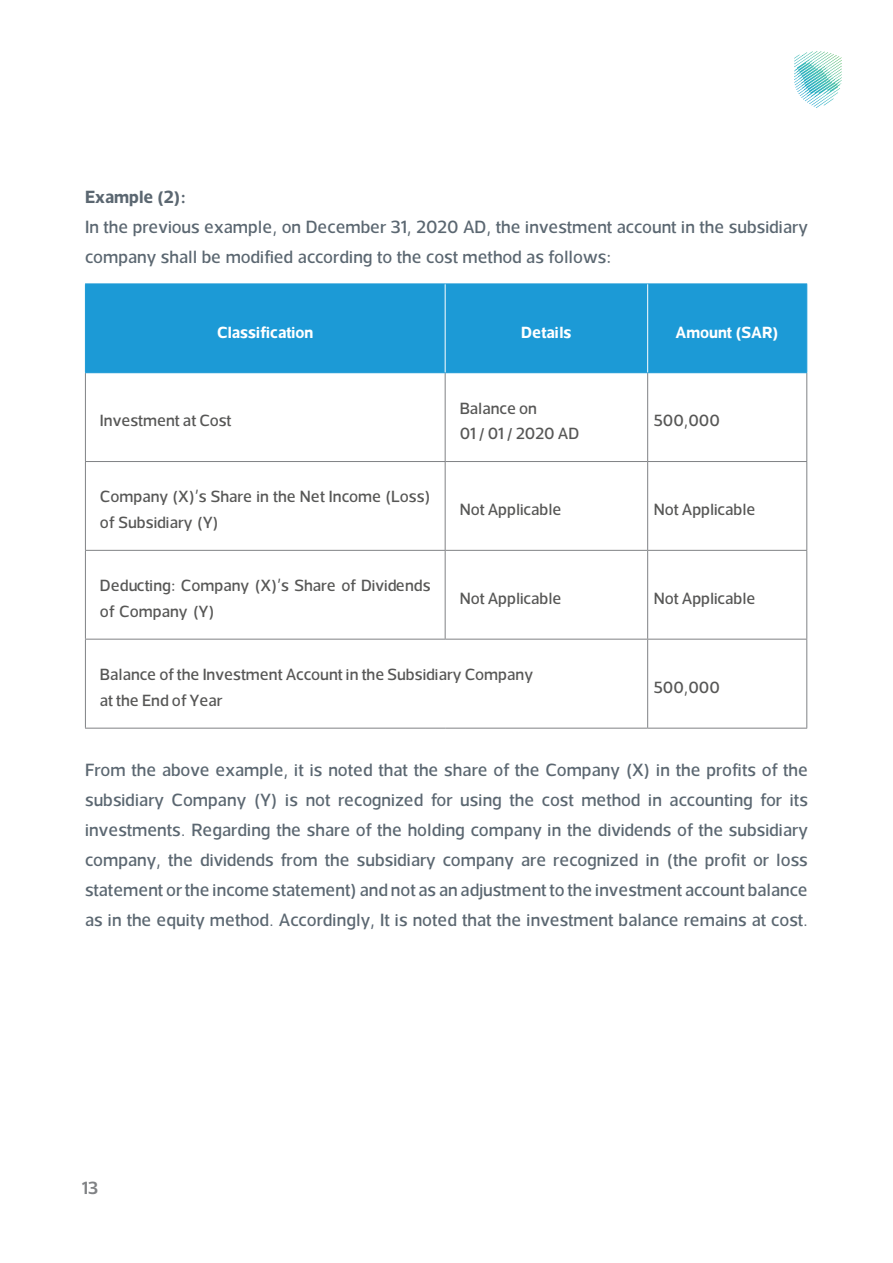
<style>
.page{position:relative;width:893px;height:1263px;background:#fff}
.page>*{position:absolute;margin:0;border:0;box-sizing:border-box;transform-origin:0 0}
.Body_text{font:500 18px/30px "Somar";color:#5b6771}
.Body_text-2{font:700 18px "Somar";color:#5b6771}
.t1{font:600 18px "Somar";color:#808285}
.Body_text-3{font:500 16.5px "Somar";color:#575756}
.Body_text-4{font:700 16.5px "Somar";color:#fff}
</style>
<div class="page">
<svg style="left:794px;top:51px;width:48px;height:57px"></svg>
<div style="left:86px;top:285px;width:720px;height:87px;background:#1c9ad6"></div>
<hr style="left:85px;top:373px;width:1px;height:88px;background:#808285">
<hr style="left:445px;top:373px;width:1px;height:88px;background:#808285">
<hr style="left:647px;top:373px;width:1px;height:88px;background:#808285">
<hr style="left:806px;top:373px;width:1px;height:88px;background:#808285">
<hr style="left:85px;top:461px;width:360px;height:1px;background:#808285">
<hr style="left:85px;top:462px;width:1px;height:88px;background:#808285">
<hr style="left:445px;top:461px;width:203px;height:1px;background:#808285">
<hr style="left:445px;top:462px;width:1px;height:88px;background:#808285">
<hr style="left:648px;top:461px;width:159px;height:1px;background:#808285">
<hr style="left:647px;top:462px;width:1px;height:88px;background:#808285">
<hr style="left:806px;top:462px;width:1px;height:88px;background:#808285">
<hr style="left:85px;top:550px;width:360px;height:1px;background:#808285">
<hr style="left:85px;top:551px;width:1px;height:88px;background:#808285">
<hr style="left:445px;top:550px;width:203px;height:1px;background:#808285">
<hr style="left:445px;top:551px;width:1px;height:88px;background:#808285">
<hr style="left:648px;top:550px;width:159px;height:1px;background:#808285">
<hr style="left:647px;top:551px;width:1px;height:88px;background:#808285">
<hr style="left:806px;top:551px;width:1px;height:88px;background:#808285">
<hr style="left:85px;top:639px;width:360px;height:1px;background:#808285">
<hr style="left:85px;top:639px;width:1px;height:89px;background:#808285">
<hr style="left:445px;top:639px;width:203px;height:1px;background:#808285">
<hr style="left:648px;top:639px;width:159px;height:1px;background:#808285">
<hr style="left:647px;top:639px;width:1px;height:89px;background:#808285">
<hr style="left:806px;top:639px;width:1px;height:89px;background:#808285">
<hr style="left:85px;top:728px;width:360px;height:1px;background:#808285">
<hr style="left:445px;top:728px;width:203px;height:1px;background:#808285">
<hr style="left:648px;top:728px;width:159px;height:1px;background:#808285">
<hr style="left:85px;top:284px;width:360px;height:1px;background:#1c9ad6">
<hr style="left:85px;top:284px;width:1px;height:88px;background:#1c9ad6">
<hr style="left:445px;top:284px;width:203px;height:1px;background:#1c9ad6">
<hr style="left:648px;top:284px;width:159px;height:1px;background:#1c9ad6">
<hr style="left:806px;top:284px;width:1px;height:88px;background:#1c9ad6">
<hr style="left:85px;top:372px;width:360px;height:1px;background:#1c9ad6">
<hr style="left:445px;top:372px;width:203px;height:1px;background:#1c9ad6">
<hr style="left:648px;top:372px;width:159px;height:1px;background:#1c9ad6">
<hr style="left:445px;top:284px;width:1px;height:88px;background:#fff">
<hr style="left:647px;top:284px;width:1px;height:88px;background:#fff">
<p class="Body_text-2" style="left:85px;top:181px;width:103px">Example : (2)</p>
<p class="Body_text" style="left:85px;top:212px;width:724px">In the previous example, on December 31, 2020 AD, the investment account in the subsidiary company shall be modified according to the cost method as follows:</p>
<p class="Body_text-4" style="left:217px;top:317px;width:98px">Classification</p>
<p class="Body_text-3" style="left:100px;top:407px;width:133px">Investment at Cost</p>
<p class="Body_text-3" style="left:100px;top:483px;width:332px">Company (X)’s Share in the Net Income (Loss(</p>
<p class="Body_text-3" style="left:100px;top:509px;width:120px">of Subsidiary (Y)</p>
<p class="Body_text-3" style="left:100px;top:572px;width:332px">Deducting: Company (X)’s Share of Dividends</p>
<p class="Body_text-3" style="left:100px;top:598px;width:116px">of Company (Y)</p>
<p class="Body_text-4" style="left:521px;top:317px;width:52px">Details</p>
<p class="Body_text-3" style="left:460px;top:395px;width:79px">Balance on</p>
<p class="Body_text-3" style="left:460px;top:420px;width:121px">01 / 01 / 2020 AD</p>
<p class="Body_text-3" style="left:460px;top:496px;width:103px">Not Applicable</p>
<p class="Body_text-3" style="left:460px;top:585px;width:103px">Not Applicable</p>
<p class="Body_text-3" style="left:100px;top:661px;width:435px">Balance of the Investment Account in the Subsidiary Company</p>
<p class="Body_text-3" style="left:100px;top:687px;width:124px">at the End of Year</p>
<p class="Body_text-4" style="left:676px;top:317px;width:105px">Amount (SAR(</p>
<p class="Body_text-3" style="left:654px;top:407px;width:68px">500,000</p>
<p class="Body_text-3" style="left:654px;top:496px;width:103px">Not Applicable</p>
<p class="Body_text-3" style="left:654px;top:585px;width:103px">Not Applicable</p>
<p class="Body_text-3" style="left:654px;top:674px;width:68px">500,000</p>
<p class="Body_text" style="left:85px;top:755px;width:724px;text-align:justify">From the above example isit, noted that the share of the Company (X) in the profits of the subsidiary Company (Y) is not recognized for using the cost method in accounting for its investments. Regarding the share of the holding company in the dividends of the subsidiary company, the dividends from the subsidiary company are recognized in (the profit or loss statementortheincomestatement)andnotasanadjustmenttotheinvestmentaccountbalance as in the equity method. Accordingly isIt, noted that the investment balance remains at cost.</p>
<p class="t1" style="left:82px;top:1172px;width:18px">13</p>
</div>
